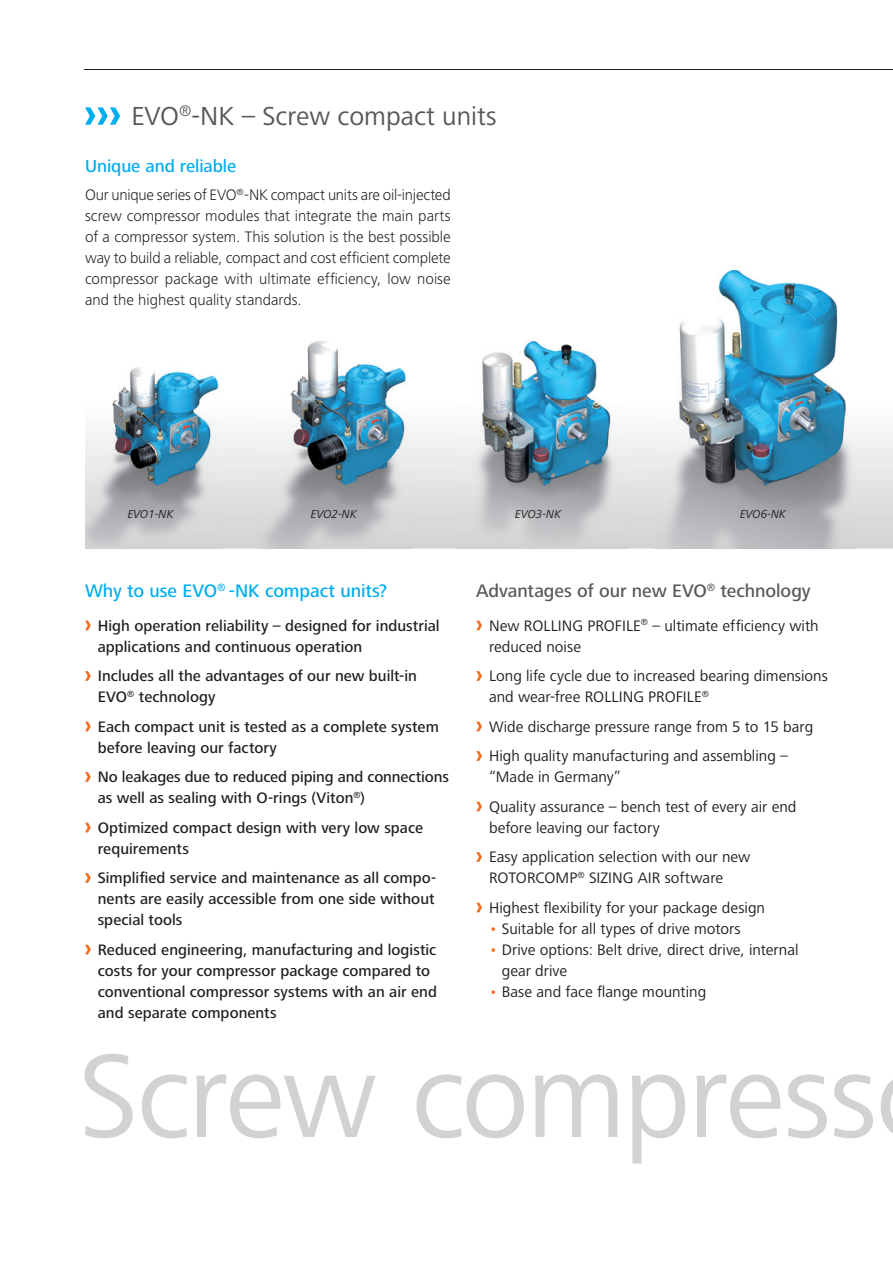
<style>
.page{position:relative;width:893px;height:1263px;background:#fff}
.page>*{position:absolute;margin:0;border:0;box-sizing:border-box;transform-origin:0 0}
.t1{font:123px "Frutiger Next LT";letter-spacing:-.02em;color:#d1d2d4}
.t2{font:27px "Frutiger Next LT";color:#57585a}
.t3{font:500 18.75px "Frutiger Next LT";letter-spacing:-.005em;color:#57585a}
.t4{font:500 18.75px "Frutiger Next LT";letter-spacing:-.005em;color:#00aeef}
.t5{font:500 18px "Frutiger Next LT";letter-spacing:-.005em;color:#00aeef}
.t6{font:500 15.75px/21px "Frutiger Next LT";color:#231f20}
.t7{font:15.75px/29.5px "Frutiger Next LT";color:#231f20}
.t8{font:300 15.75px/21px "Frutiger Next LT";color:#231f20;text-align:justify}
.t9{font:italic 12px "Frutiger Next LT";color:#231f20}
.s1{color:#f36e21}
</style>
<div class="page">
<svg style="left:85px;top:107px;width:35px;height:18px"></svg>
<svg style="left:223px;top:431px;width:670px;height:118px"></svg>
<hr style="left:84px;top:70px;width:809px;height:1px;background:#231f20">
<svg style="left:85px;top:621px;width:6px;height:9px"></svg>
<svg style="left:85px;top:671px;width:6px;height:10px"></svg>
<svg style="left:85px;top:722px;width:6px;height:9px"></svg>
<svg style="left:85px;top:772px;width:6px;height:10px"></svg>
<svg style="left:85px;top:823px;width:6px;height:9px"></svg>
<svg style="left:85px;top:873px;width:6px;height:10px"></svg>
<svg style="left:85px;top:945px;width:6px;height:9px"></svg>
<img style="left:455px;top:340px;width:171px;height:209px">
<img style="left:655px;top:269px;width:201px;height:280px">
<svg style="left:476px;top:621px;width:6px;height:9px"></svg>
<svg style="left:476px;top:671px;width:6px;height:10px"></svg>
<svg style="left:476px;top:722px;width:6px;height:9px"></svg>
<svg style="left:476px;top:751px;width:6px;height:10px"></svg>
<svg style="left:476px;top:802px;width:6px;height:9px"></svg>
<svg style="left:476px;top:852px;width:6px;height:10px"></svg>
<svg style="left:476px;top:903px;width:6px;height:9px"></svg>
<img style="left:85px;top:367px;width:138px;height:182px">
<img style="left:258px;top:340px;width:154px;height:209px">
<h2 class="t2" style="left:131px;top:101px;width:367px">EVO<sup>®</sup>-NK – Screw compact units</h2>
<p class="t5" style="left:85px;top:156px;width:153px">Unique and reliable</p>
<p class="t8" style="left:85px;top:184px;width:367px">Our unique series of EVO<sup>®</sup>-NK compact units are oil-injected screw compressor modules that integrate the main parts of a compressor system. This solution is the best possible way to build a reliable, compact and cost efficient complete compressor package with ultimate efficiency, low noise and the highest quality standards.</p>
<p class="t9" style="left:128px;top:507px;width:47px">EVO1-NK</p>
<p class="t9" style="left:311px;top:507px;width:47px">EVO2-NK</p>
<p class="t9" style="left:515px;top:507px;width:47px">EVO3-NK</p>
<p class="t9" style="left:740px;top:507px;width:47px">EVO6-NK</p>
<p class="t3" style="left:476px;top:580px;width:336px">Advantages of our new EVO<sup>®</sup> technology</p>
<p class="t7" style="left:489px;top:615px;width:331px;line-height:21px">New ROLLING PROFILE<sup>®</sup> – ultimate efficiency with reduced noise</p>
<p class="t7" style="left:489px;top:665px;width:340px;line-height:21px">Long life cycle due to increased bearing dimensions and wear-free ROLLING PROFILE<sup>®</sup></p>
<p class="t7" style="left:489px;top:712px;width:326px">Wide discharge pressure range from 5 to 15 barg<br>High quality manufacturing and assembling –</p>
<p class="t7" style="left:489px;top:762px;width:309px">“Made in Germany”<br>Quality assurance – bench test of every air end</p>
<p class="t7" style="left:489px;top:813px;width:263px">before leaving our factory<br>Easy application selection with our new</p>
<p class="t7" style="left:489px;top:863px;width:278px">ROTORCOMP<sup>®</sup> SIZING AIR software<br>Highest flexibility for your package design</p>
<p class="t7" style="left:489px;top:914px;width:253px"><span class="s1">•</span> Suitable for all types of drive motors</p>
<p class="t7" style="left:502px;top:939px;width:298px;line-height:21px;text-indent:-13px"><span class="s1">•</span> Drive options: Belt drive, direct drive, internal gear drive</p>
<p class="t7" style="left:489px;top:977px;width:219px"><span class="s1">•</span> Base and face flange mounting</p>
<p class="t4" style="left:85px;top:580px;width:304px">Why to use EVO<sup>®</sup> -NK compact units?</p>
<p class="t6" style="left:98px;top:615px;width:343px">High operation reliability – designed for industrial applications and continuous operation</p>
<p class="t6" style="left:98px;top:665px;width:321px">Includes all the advantages of our new built-in<br>EVO<sup>®</sup> technology</p>
<p class="t6" style="left:98px;top:716px;width:343px">Each compact unit is tested as a complete system before leaving our factory</p>
<p class="t6" style="left:98px;top:766px;width:353px">No leakages due to reduced piping and connections as well as sealing with O-rings (Viton<sup>®</sup>)</p>
<p class="t6" style="left:98px;top:817px;width:327px">Optimized compact design with very low space requirements</p>
<p class="t6" style="left:98px;top:867px;width:340px;text-align:justify">Simplified service and maintenance as all compo&shy;nents are easily accessible from one side without special tools</p>
<p class="t6" style="left:98px;top:939px;width:341px">Reduced engineering, manufacturing and logistic costs for your compressor package compared to conventional compressor systems with an air end and separate components</p>
<h1 class="t1" style="left:79px;top:1028px;width:800px">Screw compress</h1>
</div>
